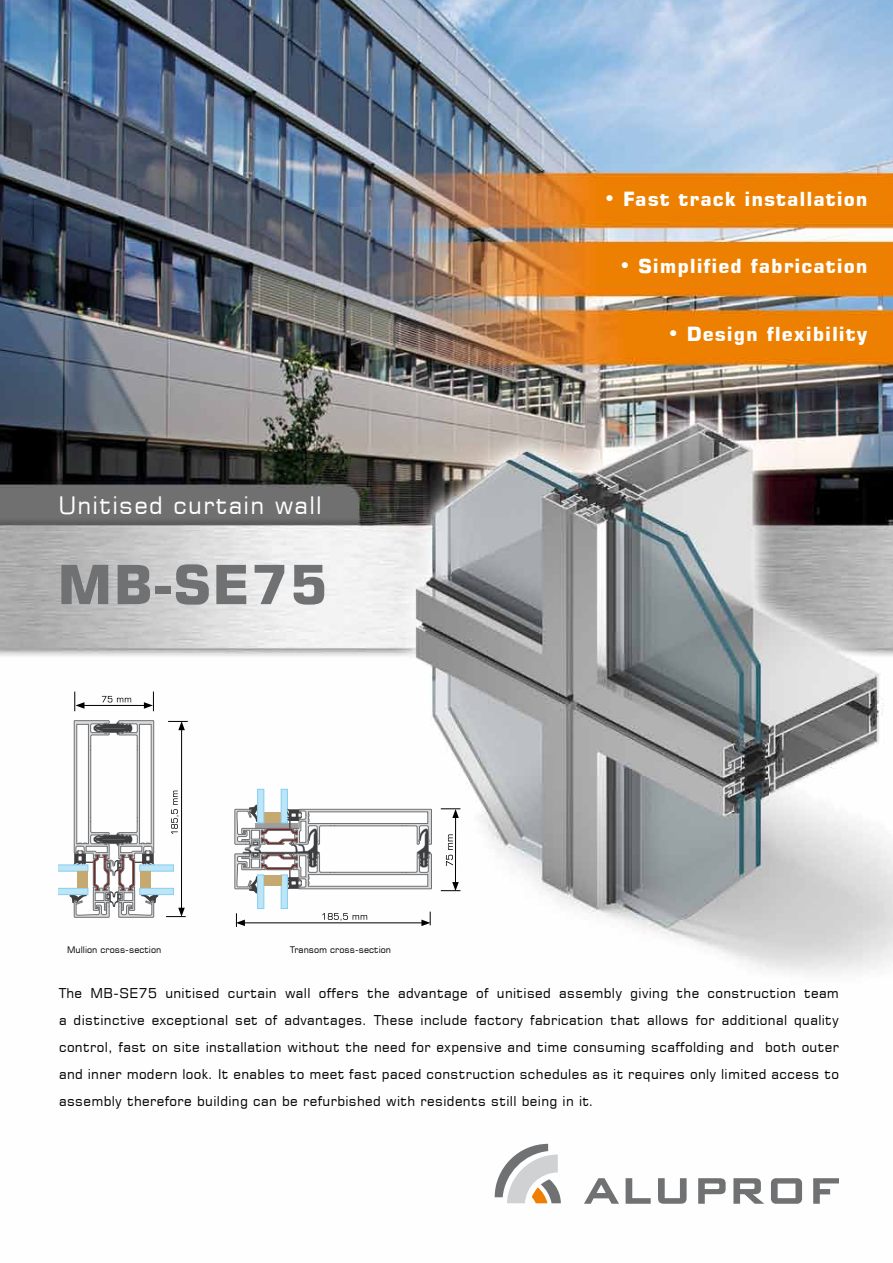
<style>
.page{position:relative;width:893px;height:1263px;background:#fff}
.page>*{position:absolute;margin:0;border:0;box-sizing:border-box;transform-origin:0 0}
.t1{font:54px "Square 721 EU Bold";letter-spacing:.025em;color:#707172}
.t2{font:24px "Square 721 EU Normal";letter-spacing:.05em;color:#fff}
.t3{font:19.5px "Square 721 EU Bold";letter-spacing:.05em;color:#fff}
.t4{font:13.5px/27px "Square 721 EU Normal";letter-spacing:.025em;color:#000;text-align:justify}
.t5{font:9px "Square 721 EU Normal";color:#000}
.s1{font-family:"Square 721 EU Normal";font-size:21px}
</style>
<div class="page">
<img style="left:0;top:0;width:893px;height:1204px">
<svg style="left:495px;top:1144px;width:66px;height:59px"></svg>
<svg style="left:626px;top:1178px;width:25px;height:26px"></svg>
<svg style="left:658px;top:1178px;width:29px;height:26px"></svg>
<svg style="left:584px;top:1178px;width:35px;height:26px"></svg>
<svg style="left:698px;top:1178px;width:28px;height:26px"></svg>
<svg style="left:733px;top:1178px;width:31px;height:26px"></svg>
<svg style="left:771px;top:1178px;width:31px;height:26px"></svg>
<svg style="left:813px;top:1178px;width:26px;height:26px"></svg>
<div style="left:258px;top:789px;width:6px;height:34px;background:#bde4f7"></div>
<div style="left:257px;top:789px;width:7px;height:34px;border:1px solid #84d0f0"></div>
<div style="left:281px;top:789px;width:6px;height:34px;background:#bde4f7"></div>
<div style="left:281px;top:789px;width:6px;height:34px;border:1px solid #84d0f0"></div>
<svg style="left:235px;top:804px;width:197px;height:90px"></svg>
<div style="left:257px;top:875px;width:7px;height:34px;background:#bde4f7;border:1px solid #84d0f0"></div>
<svg style="left:281px;top:875px;width:6px;height:34px"></svg>
<div style="left:264px;top:875px;width:17px;height:11px;background:#c5a970"></div>
<svg style="left:158px;top:865px;width:15px;height:6px"></svg>
<div style="left:140px;top:888px;width:33px;height:7px;background:#bde4f7;border:1px solid #84d0f0"></div>
<svg style="left:58px;top:720px;width:100px;height:197px"></svg>
<svg style="left:171px;top:791px;width:8px;height:43px"></svg>
<svg style="left:446px;top:834px;width:7px;height:32px"></svg>
<svg style="left:102px;top:696px;width:29px;height:6px"></svg>
<svg style="left:322px;top:913px;width:45px;height:8px"></svg>
<hr style="left:243px;top:922px;width:181px;height:1px;background:#000">
<svg style="left:236px;top:913px;width:9px;height:14px"></svg>
<svg style="left:421px;top:912px;width:10px;height:14px"></svg>
<hr style="left:455px;top:816px;width:1px;height:68px;background:#000">
<svg style="left:441px;top:808px;width:19px;height:10px"></svg>
<svg style="left:441px;top:882px;width:19px;height:9px"></svg>
<hr style="left:181px;top:728px;width:1px;height:182px;background:#000">
<svg style="left:166px;top:908px;width:20px;height:9px"></svg>
<svg style="left:168px;top:721px;width:20px;height:9px"></svg>
<hr style="left:82px;top:705px;width:64px;height:1px;background:#000">
<svg style="left:74px;top:691px;width:10px;height:20px"></svg>
<svg style="left:144px;top:691px;width:10px;height:20px"></svg>
<h3 class="t3" style="left:604px;top:186px;width:265px"><span class="s1">•</span> Fast track installation</h3>
<h3 class="t3" style="left:619px;top:254px;width:250px"><span class="s1">•</span> Simplified fabrication</h3>
<h2 class="t2" style="left:58px;top:490px;width:265px">Unitised curtain wall</h2>
<h1 class="t1" style="left:57px;top:551px;width:272px">MB-SE75</h1>
<p class="t5" style="left:67px;top:944px;width:96px">Mullion cross-section</p>
<p class="t5" style="left:290px;top:944px;width:102px">Transom cross-section</p>
<h3 class="t3" style="left:667px;top:322px;width:202px"><span class="s1">•</span> Design flexibility</h3>
<p class="t4" style="left:59px;top:979px;width:781px">The MB-SE75 unitised curtain wall offers the advantage of unitised assembly giving the construction team a distinctive exceptional set of advantages. These include factory fabrication that allows for additional quality control, fast on site installation without the need for expensive and time consuming scaffolding and both outer and inner modern look. It enables to meet fast paced construction schedules as it requires only limited access to assembly therefore building can be refurbished with residents still being in it.</p>
</div>
